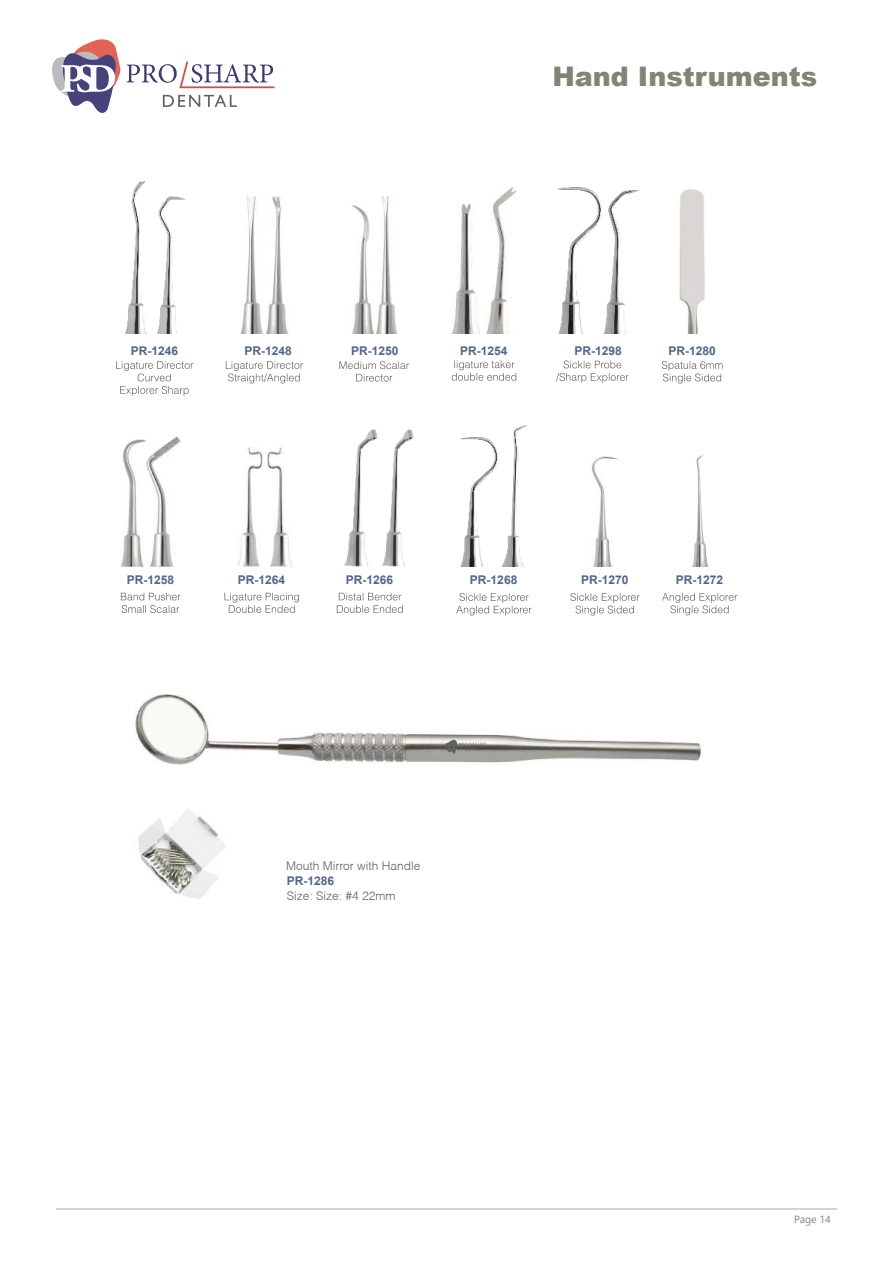
<style>
.page{position:relative;width:893px;height:1263px;background:#fff}
.page>*{position:absolute;margin:0;border:0;box-sizing:border-box;transform-origin:0 0}
.t1{font:900 27px "Arial";color:#858474}
.t2{font:700 12px "Arial";color:#52658c}
.t3{font:300 12px "Helv";color:#606062}
.t4{font:10.5px "Segoe UI";color:#848688}
</style>
<div class="page">
<img style="left:604px;top:191px;width:34px;height:142px">
<img style="left:558px;top:188px;width:44px;height:145px">
<svg style="left:556px;top:360px;width:72px;height:23px"></svg>
<svg style="left:226px;top:361px;width:77px;height:22px"></svg>
<svg style="left:339px;top:361px;width:70px;height:21px"></svg>
<img style="left:121px;top:440px;width:25px;height:127px">
<img style="left:147px;top:437px;width:33px;height:130px">
<img style="left:680px;top:189px;width:25px;height:144px">
<img style="left:375px;top:197px;width:22px;height:136px">
<img style="left:351px;top:205px;width:23px;height:128px">
<img style="left:240px;top:197px;width:23px;height:136px">
<img style="left:265px;top:196px;width:23px;height:137px">
<svg style="left:662px;top:593px;width:75px;height:22px"></svg>
<img style="left:692px;top:455px;width:16px;height:112px">
<svg style="left:570px;top:593px;width:69px;height:22px"></svg>
<img style="left:591px;top:456px;width:27px;height:111px">
<svg style="left:121px;top:593px;width:59px;height:20px"></svg>
<svg style="left:337px;top:593px;width:66px;height:20px"></svg>
<svg style="left:452px;top:360px;width:64px;height:21px"></svg>
<svg style="left:456px;top:593px;width:75px;height:22px"></svg>
<svg style="left:224px;top:593px;width:75px;height:20px"></svg>
<svg style="left:662px;top:361px;width:60px;height:22px"></svg>
<img style="left:136px;top:695px;width:564px;height:70px">
<img style="left:138px;top:810px;width:87px;height:89px">
<img style="left:267px;top:447px;width:25px;height:120px">
<img style="left:237px;top:447px;width:26px;height:120px">
<img style="left:345px;top:430px;width:33px;height:137px">
<img style="left:381px;top:430px;width:33px;height:137px">
<img style="left:452px;top:204px;width:28px;height:129px">
<img style="left:486px;top:188px;width:30px;height:145px">
<img style="left:460px;top:438px;width:38px;height:129px">
<img style="left:502px;top:426px;width:25px;height:141px">
<img style="left:157px;top:196px;width:29px;height:137px">
<img style="left:125px;top:182px;width:21px;height:151px">
<svg style="left:116px;top:361px;width:77px;height:35px"></svg>
<svg style="left:444px;top:740px;width:42px;height:14px"></svg>
<svg style="left:127px;top:61px;width:147px;height:27px"></svg>
<svg style="left:163px;top:95px;width:74px;height:12px"></svg>
<svg style="left:52px;top:39px;width:68px;height:74px"></svg>
<hr style="left:56px;top:1208px;width:781px;height:1px;background:#a9abae">
<h1 class="t1" style="left:552px;top:56px;width:266px">Hand Instruments</h1>
<p class="t2" style="left:131px;top:342px;width:49px">PR-1246</p>
<p class="t2" style="left:244px;top:342px;width:49px">PR-1248</p>
<p class="t2" style="left:351px;top:342px;width:49px">PR-1250</p>
<p class="t2" style="left:460px;top:342px;width:49px">PR-1254</p>
<p class="t2" style="left:574px;top:342px;width:49px">PR-1298</p>
<p class="t2" style="left:668px;top:342px;width:49px">PR-1280</p>
<p class="t2" style="left:127px;top:571px;width:49px">PR-1258</p>
<p class="t2" style="left:238px;top:571px;width:49px">PR-1264</p>
<p class="t2" style="left:346px;top:571px;width:49px">PR-1266</p>
<p class="t2" style="left:470px;top:571px;width:49px">PR-1268</p>
<p class="t2" style="left:581px;top:571px;width:49px">PR-1270</p>
<p class="t2" style="left:676px;top:571px;width:49px">PR-1272</p>
<p class="t3" style="left:286px;top:858px;width:136px">Mouth Mirror with Handle</p>
<p class="t2" style="left:287px;top:873px;width:49px">PR-1286</p>
<p class="t3" style="left:287px;top:888px;width:110px">Size: Size: #4 22mm</p>
<p class="t4" style="left:794px;top:1209px;width:38px">Page 14</p>
</div>
